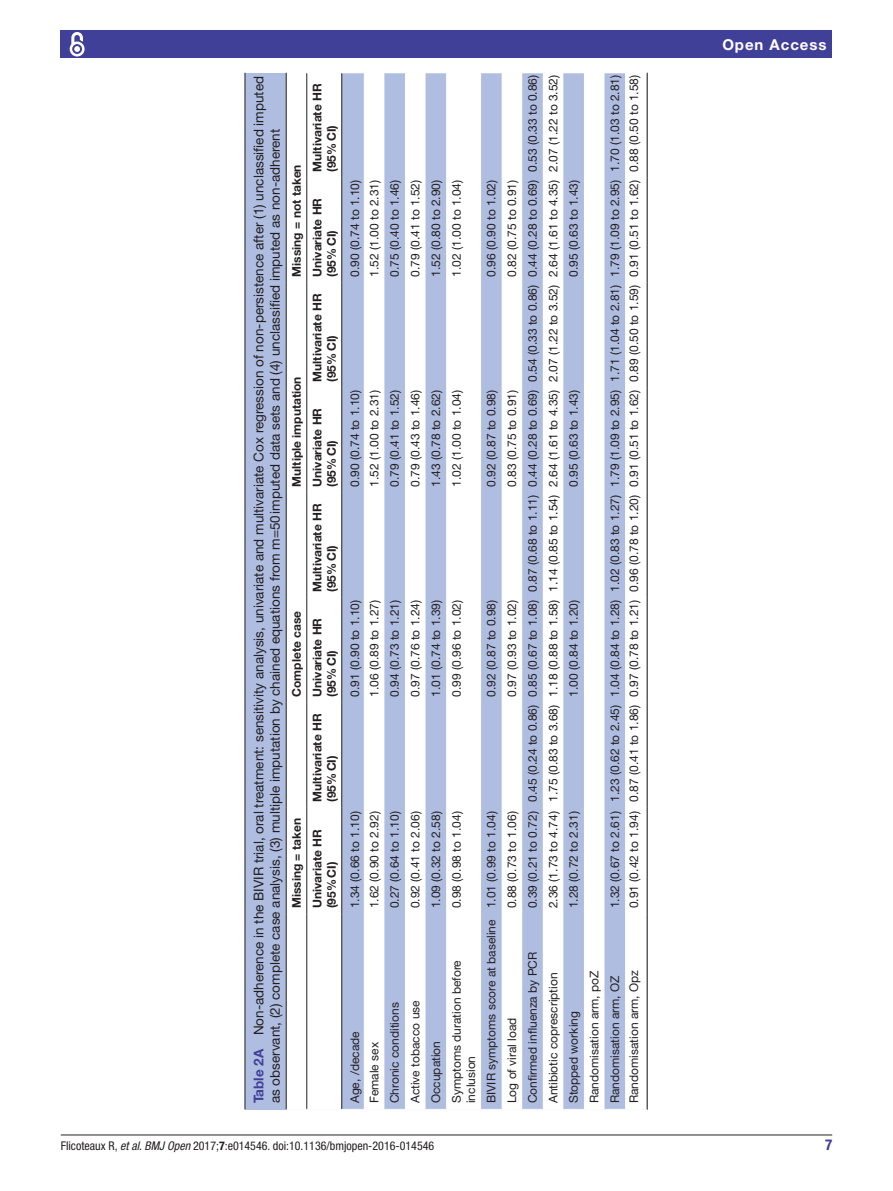
<style>
.page{position:relative;width:893px;height:1191px;background:#fff}
.page>*{position:absolute;margin:0;border:0;box-sizing:border-box;transform-origin:0 0}
.t1{font:700 15px "Helvetica Neue LT Std";letter-spacing:.065em;color:#fff}
.t2{font:700 condensed 15px "Helvetica Neue LT Std";color:#414099}
.t3{font:13.5px/16.5px "Helvetica Neue LT Std";color:#231f20}
.t4{font:12px/14.4px "Helvetica Neue LT Std";color:#231f20}
.t5{font:700 12px/14.4px "Helvetica Neue LT Std";color:#231f20}
.t6{font:condensed 12px "Helvetica Neue LT Std";color:#231f20}
.s1{font-weight:700;color:#414099}
.s2{font-style:italic}
.s3{font-weight:700}
</style>
<div class="page">
<hr style="left:61px;top:1134px;width:771px;height:1px;background:#231f20">
<div style="left:61px;top:31px;width:771px;height:27px;background:#414099"></div>
<svg style="left:69px;top:32px;width:16px;height:25px"></svg>
<div style="left:245px;top:73px;width:402px;height:1036px;background:#afbde1"></div>
<hr style="left:245px;top:73px;width:1px;height:1036px;background:#231f20">
<svg style="left:287px;top:73px;width:360px;height:1036px;fill:#fff"></svg>
<hr style="left:286px;top:914px;width:1px;height:195px;background:#231f20">
<hr style="left:286px;top:807px;width:1px;height:107px;background:#231f20">
<hr style="left:286px;top:703px;width:1px;height:104px;background:#231f20">
<hr style="left:286px;top:598px;width:1px;height:105px;background:#231f20">
<hr style="left:286px;top:493px;width:1px;height:105px;background:#231f20">
<hr style="left:286px;top:388px;width:1px;height:105px;background:#231f20">
<hr style="left:286px;top:283px;width:1px;height:105px;background:#231f20">
<hr style="left:286px;top:178px;width:1px;height:105px;background:#231f20">
<hr style="left:286px;top:73px;width:1px;height:105px;background:#231f20">
<hr style="left:306px;top:914px;width:1px;height:195px;background:#231f20">
<hr style="left:341px;top:914px;width:1px;height:195px;background:#231f20">
<hr style="left:306px;top:807px;width:1px;height:107px;background:#231f20">
<hr style="left:341px;top:807px;width:1px;height:107px;background:#231f20">
<hr style="left:306px;top:703px;width:1px;height:104px;background:#231f20">
<hr style="left:341px;top:703px;width:1px;height:104px;background:#231f20">
<hr style="left:306px;top:598px;width:1px;height:105px;background:#231f20">
<hr style="left:341px;top:598px;width:1px;height:105px;background:#231f20">
<hr style="left:306px;top:493px;width:1px;height:105px;background:#231f20">
<hr style="left:341px;top:493px;width:1px;height:105px;background:#231f20">
<hr style="left:306px;top:388px;width:1px;height:105px;background:#231f20">
<hr style="left:341px;top:388px;width:1px;height:105px;background:#231f20">
<hr style="left:306px;top:283px;width:1px;height:105px;background:#231f20">
<hr style="left:341px;top:283px;width:1px;height:105px;background:#231f20">
<hr style="left:306px;top:178px;width:1px;height:105px;background:#231f20">
<hr style="left:341px;top:178px;width:1px;height:105px;background:#231f20">
<hr style="left:306px;top:73px;width:1px;height:105px;background:#231f20">
<hr style="left:341px;top:73px;width:1px;height:105px;background:#231f20">
<hr style="left:647px;top:914px;width:1px;height:195px;background:#231f20">
<hr style="left:647px;top:807px;width:1px;height:107px;background:#231f20">
<hr style="left:647px;top:703px;width:1px;height:104px;background:#231f20">
<hr style="left:647px;top:598px;width:1px;height:105px;background:#231f20">
<hr style="left:647px;top:493px;width:1px;height:105px;background:#231f20">
<hr style="left:647px;top:388px;width:1px;height:105px;background:#231f20">
<hr style="left:647px;top:283px;width:1px;height:105px;background:#231f20">
<hr style="left:647px;top:178px;width:1px;height:105px;background:#231f20">
<hr style="left:647px;top:73px;width:1px;height:105px;background:#231f20">
<p class="t3" style="left:250px;top:1103px;width:1028px;rotate:-90deg"><span class="s1">Table 2A</span> Non-adherence in the BIVIR trial, oral treatment: sensitivity analysis, univariate and multivariate Cox regression of non-persistence after (1) unclassified imputed as observant, (2) complete case analysis, (3) multiple imputation by chained equations from m=50imputed data sets and (4) unclassified imputed as non-adherent</p>
<p class="t5" style="left:289px;top:277px;width:114px;rotate:-90deg">Missing = not taken</p>
<p class="t5" style="left:289px;top:487px;width:112px;rotate:-90deg">Multiple imputation</p>
<p class="t5" style="left:289px;top:697px;width:87px;rotate:-90deg">Complete case</p>
<p class="t5" style="left:289px;top:908px;width:92px;rotate:-90deg">Missing = taken</p>
<p class="t5" style="left:310px;top:172px;width:90px;rotate:-90deg">Multivariate HR (95%CI)</p>
<p class="t5" style="left:310px;top:277px;width:80px;rotate:-90deg">Univariate HR (95%CI)</p>
<p class="t5" style="left:310px;top:382px;width:90px;rotate:-90deg">Multivariate HR (95%CI)</p>
<p class="t5" style="left:310px;top:487px;width:80px;rotate:-90deg">Univariate HR (95%CI)</p>
<p class="t5" style="left:310px;top:592px;width:90px;rotate:-90deg">Multivariate HR (95%CI)</p>
<p class="t5" style="left:310px;top:697px;width:80px;rotate:-90deg">Univariate HR (95%CI)</p>
<p class="t5" style="left:310px;top:802px;width:90px;rotate:-90deg">Multivariate HR (95%CI)</p>
<p class="t5" style="left:310px;top:908px;width:80px;rotate:-90deg">Univariate HR (95%CI)</p>
<p class="t4" style="left:348px;top:277px;width:99px;rotate:-90deg">0.90 (0.74 to 1.10)</p>
<p class="t4" style="left:367px;top:277px;width:99px;rotate:-90deg">1.52 (1.00 to 2.31)</p>
<p class="t4" style="left:387px;top:277px;width:99px;rotate:-90deg">0.75 (0.40 to 1.46)</p>
<p class="t4" style="left:408px;top:277px;width:99px;rotate:-90deg">0.79 (0.41 to 1.52)</p>
<p class="t4" style="left:428px;top:277px;width:99px;rotate:-90deg">1.52 (0.80 to 2.90)</p>
<p class="t4" style="left:449px;top:277px;width:99px;rotate:-90deg">1.02 (1.00 to 1.04)</p>
<p class="t4" style="left:348px;top:487px;width:99px;rotate:-90deg">0.90 (0.74 to 1.10)</p>
<p class="t4" style="left:367px;top:487px;width:99px;rotate:-90deg">1.52 (1.00 to 2.31)</p>
<p class="t4" style="left:387px;top:487px;width:99px;rotate:-90deg">0.79 (0.41 to 1.52)</p>
<p class="t4" style="left:408px;top:487px;width:99px;rotate:-90deg">0.79 (0.43 to 1.46)</p>
<p class="t4" style="left:428px;top:487px;width:99px;rotate:-90deg">1.43 (0.78 to 2.62)</p>
<p class="t4" style="left:449px;top:487px;width:99px;rotate:-90deg">1.02 (1.00 to 1.04)</p>
<p class="t4" style="left:348px;top:697px;width:99px;rotate:-90deg">0.91 (0.90 to 1.10)</p>
<p class="t4" style="left:367px;top:697px;width:99px;rotate:-90deg">1.06 (0.89 to 1.27)</p>
<p class="t4" style="left:387px;top:697px;width:99px;rotate:-90deg">0.94 (0.73 to 1.21)</p>
<p class="t4" style="left:408px;top:697px;width:99px;rotate:-90deg">0.97 (0.76 to 1.24)</p>
<p class="t4" style="left:428px;top:697px;width:99px;rotate:-90deg">1.01 (0.74 to 1.39)</p>
<p class="t4" style="left:449px;top:697px;width:99px;rotate:-90deg">0.99 (0.96 to 1.02)</p>
<p class="t4" style="left:348px;top:908px;width:99px;rotate:-90deg">1.34 (0.66 to 1.10)</p>
<p class="t4" style="left:367px;top:908px;width:99px;rotate:-90deg">1.62 (0.90 to 2.92)</p>
<p class="t4" style="left:387px;top:908px;width:99px;rotate:-90deg">0.27 (0.64 to 1.10)</p>
<p class="t4" style="left:408px;top:908px;width:99px;rotate:-90deg">0.92 (0.41 to 2.06)</p>
<p class="t4" style="left:428px;top:908px;width:99px;rotate:-90deg">1.09 (0.32 to 2.58)</p>
<p class="t4" style="left:449px;top:908px;width:99px;rotate:-90deg">0.98 (0.98 to 1.04)</p>
<p class="t4" style="left:348px;top:1103px;width:73px;rotate:-90deg">Age, /decade</p>
<p class="t4" style="left:367px;top:1103px;width:63px;rotate:-90deg">Female sex</p>
<p class="t4" style="left:387px;top:1103px;width:102px;rotate:-90deg">Chronic conditions</p>
<p class="t4" style="left:408px;top:1103px;width:104px;rotate:-90deg">Active tobacco use</p>
<p class="t4" style="left:428px;top:1103px;width:64px;rotate:-90deg">Occupation</p>
<p class="t4" style="left:449px;top:1103px;width:145px;rotate:-90deg">Symptoms duration before inclusion</p>
<p class="t4" style="left:484px;top:277px;width:99px;rotate:-90deg">0.96 (0.90 to 1.02)</p>
<p class="t4" style="left:484px;top:487px;width:99px;rotate:-90deg">0.92 (0.87 to 0.98)</p>
<p class="t4" style="left:484px;top:697px;width:99px;rotate:-90deg">0.92 (0.87 to 0.98)</p>
<p class="t4" style="left:484px;top:1103px;width:293px;rotate:-90deg">BIVIR symptoms score at baseline 1.01 (0.99 to 1.04)</p>
<p class="t4" style="left:505px;top:277px;width:99px;rotate:-90deg">0.82 (0.75 to 0.91)</p>
<p class="t4" style="left:505px;top:487px;width:99px;rotate:-90deg">0.83 (0.75 to 0.91)</p>
<p class="t4" style="left:505px;top:697px;width:99px;rotate:-90deg">0.97 (0.93 to 1.02)</p>
<p class="t4" style="left:505px;top:908px;width:99px;rotate:-90deg">0.88 (0.73 to 1.06)</p>
<p class="t4" style="left:525px;top:908px;width:835px;rotate:-90deg">0.39 (0.21 to 0.72) 0.45 (0.24 to 0.86) 0.85 (0.67 to 1.08) 0.87 (0.68 to 1.11) 0.44 (0.28 to 0.69) 0.54 (0.33 to 0.86) 0.44 (0.28 to 0.69) 0.53 (0.33 to 0.86)</p>
<p class="t4" style="left:505px;top:1103px;width:87px;rotate:-90deg">Log of viral load</p>
<p class="t4" style="left:525px;top:1103px;width:153px;rotate:-90deg">Confirmed influenza by PCR</p>
<p class="t4" style="left:546px;top:908px;width:835px;rotate:-90deg">2.36 (1.73 to 4.74) 1.75 (0.83 to 3.68) 1.18 (0.88 to 1.58) 1.14 (0.85 to 1.54) 2.64 (1.61 to 4.35) 2.07 (1.22 to 3.52) 2.64 (1.61 to 4.35) 2.07 (1.22 to 3.52)</p>
<p class="t4" style="left:546px;top:1103px;width:132px;rotate:-90deg">Antibiotic coprescription</p>
<p class="t4" style="left:566px;top:277px;width:99px;rotate:-90deg">0.95 (0.63 to 1.43)</p>
<p class="t4" style="left:566px;top:487px;width:99px;rotate:-90deg">0.95 (0.63 to 1.43)</p>
<p class="t4" style="left:566px;top:697px;width:99px;rotate:-90deg">1.00 (0.84 to 1.20)</p>
<p class="t4" style="left:566px;top:908px;width:99px;rotate:-90deg">1.28 (0.72 to 2.31)</p>
<p class="t4" style="left:566px;top:1103px;width:94px;rotate:-90deg">Stopped working</p>
<p class="t4" style="left:607px;top:908px;width:835px;rotate:-90deg">1.32 (0.67 to 2.61) 1.23 (0.62 to 2.45) 1.04 (0.84 to 1.28) 1.02 (0.83 to 1.27) 1.79 (1.09 to 2.95) 1.71 (1.04 to 2.81) 1.79 (1.09 to 2.95) 1.70 (1.03 to 2.81)</p>
<p class="t4" style="left:626px;top:908px;width:835px;rotate:-90deg">0.91 (0.42 to 1.94) 0.87 (0.41 to 1.86) 0.97 (0.78 to 1.21) 0.96 (0.78 to 1.20) 0.91 (0.51 to 1.62) 0.89 (0.50 to 1.59) 0.91 (0.51 to 1.62) 0.88 (0.50 to 1.58)</p>
<p class="t4" style="left:584px;top:1103px;width:134px;line-height:20.5px;rotate:-90deg">Randomisation arm, poZ<br>Randomisation arm, OZ</p>
<p class="t4" style="left:626px;top:1103px;width:135px;rotate:-90deg">Randomisation arm, Opz</p>
<p class="t1" style="left:722px;top:35px;width:106px">Open Access</p>
<p class="t6" style="left:61px;top:1138px;width:375px">Flicoteaux R, <span class="s2">et al</span>. <span class="s2">BMJ Open</span> 2017;<span class="s3">7</span>:e014546. doi:10.1136/bmjopen-2016-014546</p>
<p class="t2" style="left:825px;top:1135px;width:9px">7</p>
</div>
